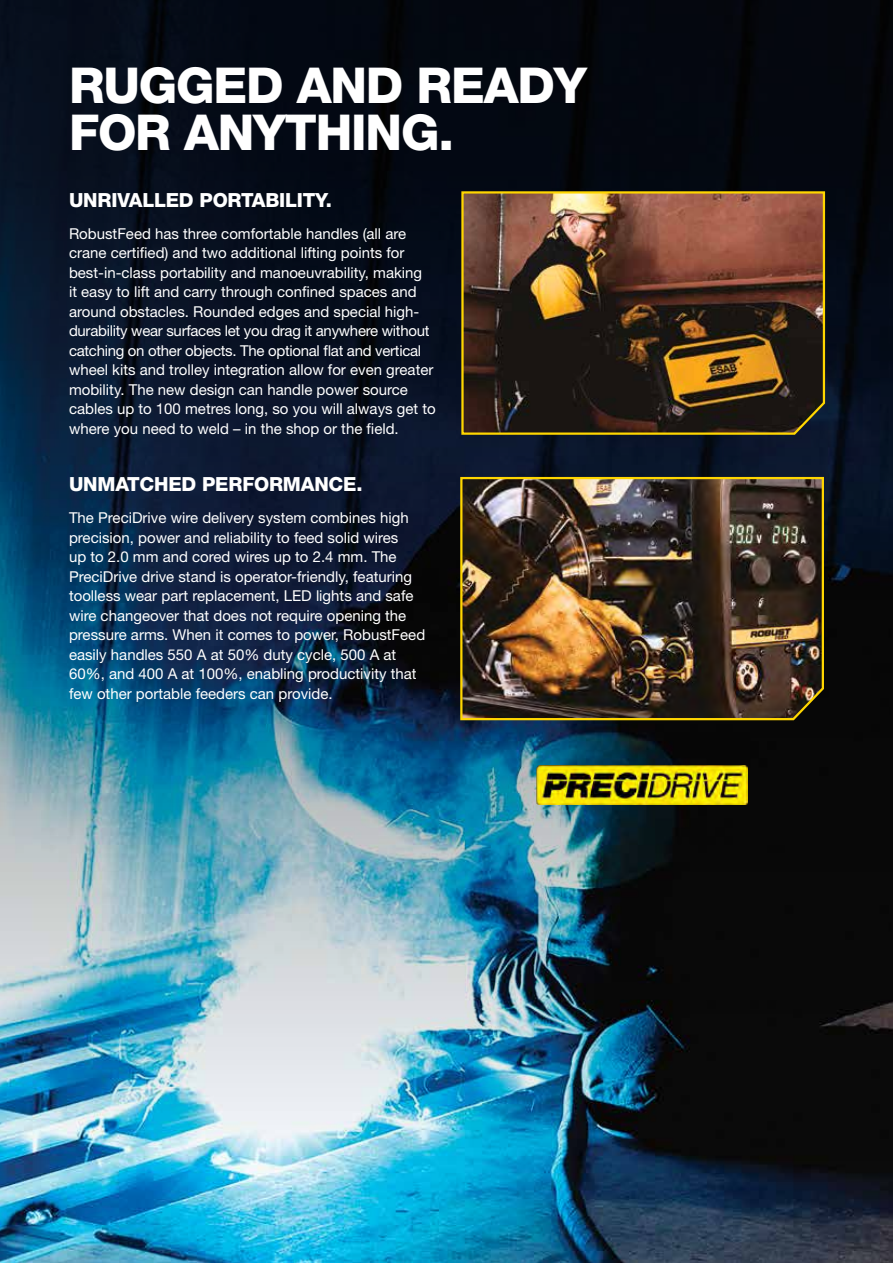
<style>
.page{position:relative;width:893px;height:1263px;background:#fff}
.page>*{position:absolute;margin:0;border:0;box-sizing:border-box;transform-origin:0 0}
.t1{font:800 49.5px/46.5px "Helvetica Neue LT Std";letter-spacing:-.025em;color:#fff}
.t2{font:800 19.5px "Helvetica Neue LT Std";letter-spacing:-.01em;color:#fff}
.t3{font:15px/19.5px "Helvetica Neue LT Std";color:#fff}
</style>
<div class="page">
<img style="left:0;top:1161px;width:893px;height:102px">
<img style="left:0;top:0;width:893px;height:1161px">
<img style="left:536px;top:765px;width:212px;height:40px">
<img style="left:459px;top:476px;width:366px;height:245px">
<img style="left:460px;top:190px;width:366px;height:246px">
<h1 class="t1" style="left:69px;top:62px;width:519px">RUGGED AND READY<br>FOR ANYTHING.</h1>
<h2 class="t2" style="left:69px;top:188px;width:265px">UNRIVALLED PORTABILITY.</h2>
<p class="t3" style="left:69px;top:224px;width:368px">RobustFeed has three comfortable handles (all are crane certified) and two additional lifting points for best-in-class portability and manoeuvrability, making<br>it easy to lift and carry through confined spaces and around obstacles. Rounded edges and special high&shy;durability wear surfaces let you drag it anywhere without catching on other objects. The optional flat and vertical wheel kits and trolley integration allow for even greater mobility. The new design can handle power source cables up to 100 metres long, so you will always get to where you need to weld – in the shop or the field.</p>
<h2 class="t2" style="left:69px;top:472px;width:295px">UNMATCHED PERFORMANCE.</h2>
<p class="t3" style="left:69px;top:508px;width:358px">The PreciDrive wire delivery system combines high precision, power and reliability to feed solid wires<br>up to 2.0 mm and cored wires up to 2.4 mm. The PreciDrive drive stand is operator-friendly, featuring toolless wear part replacement, LED lights and safe wire changeover that does not require opening the pressure arms. When it comes to power, RobustFeed easily handles 550 A at 50% duty cycle, 500 A at 60%, and 400 A at 100%, enabling productivity that few other portable feeders can provide.</p>
</div>
